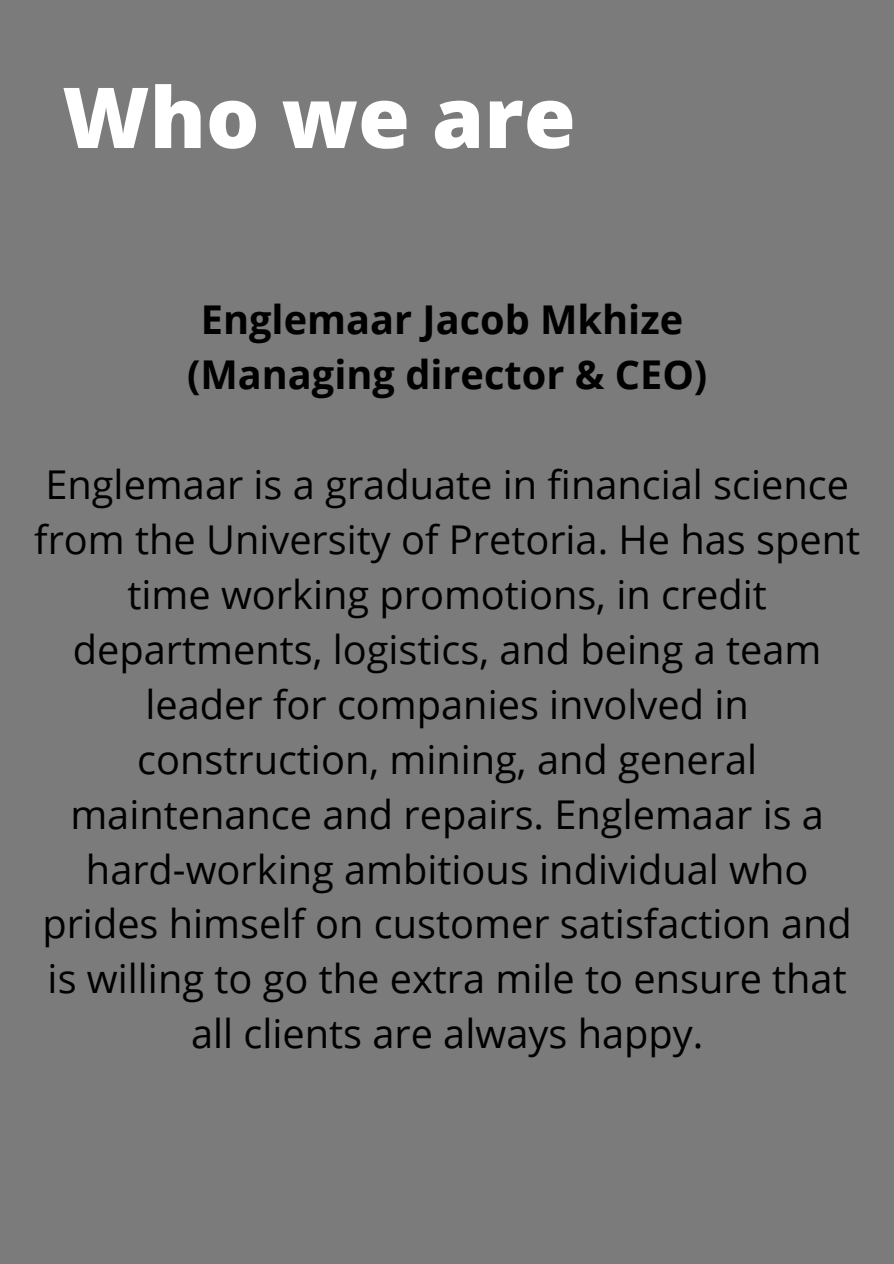
<style>
.page{position:relative;width:894px;height:1264px;background:#fff}
.page>*{position:absolute;margin:0;border:0;box-sizing:border-box;transform-origin:0 0}
.t1{font:800 84px "Open Sans";color:#fff}
.t2{font:39.75px/54.9px "Open Sans";color:#000;text-align:center}
.t3{font:700 39.75px "Open Sans";color:#000}
</style>
<div class="page">
<div style="left:0;top:0;width:893px;height:1263px;background:#7b7b7b"></div>
<p class="t1" style="left:62px;top:58px;width:515px">Who we are</p>
<p class="t3" style="left:201px;top:292px;width:483px">Englemaar Jacob Mkhize</p>
<p class="t3" style="left:187px;top:347px;width:521px">(Managing director &amp; CEO)</p>
<p class="t2" style="left:34px;top:456px;width:827px">Englemaar is a graduate in financial science from the University of Pretoria. He has spent time working promotions, in credit departments, logistics, and being a team leader for companies involved in construction, mining, and general maintenance and repairs. Englemaar is a hard-working ambitious individual who prides himself on customer satisfaction and is willing to go the extra mile to ensure that all clients are always happy.</p>
</div>
